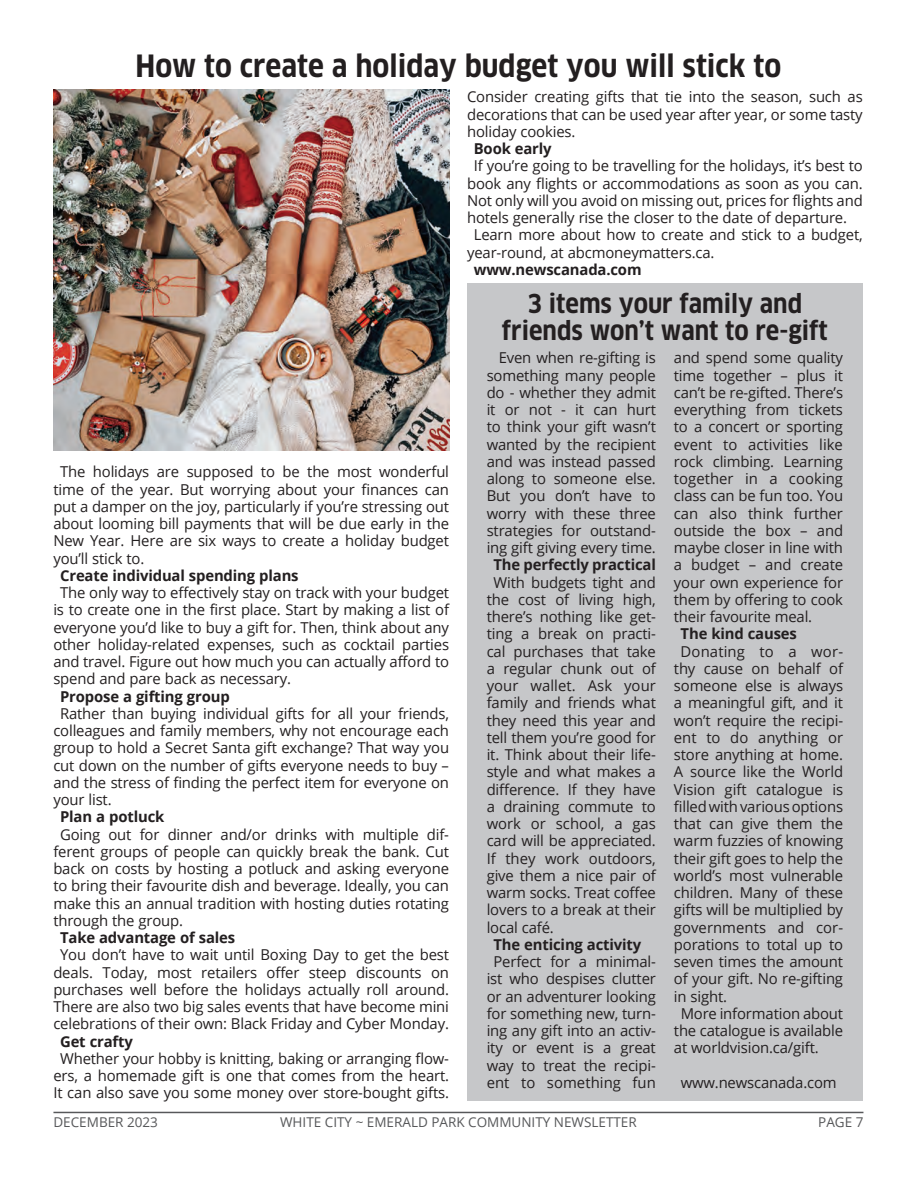
<style>
.page{position:relative;width:918px;height:1188px;background:#fff}
.page>*{position:absolute;margin:0;border:0;box-sizing:border-box;transform-origin:0 0}
.Body_Text{font:700 30px "Clan OT Narr";color:#231f20}
.Body_Text-2{font:700 25.5px/27px "Clan OT Narr";color:#231f20;text-align:center}
.Body_Text-3{font:15px/17.2px "Open Sans";letter-spacing:-.01em;color:#231f20;text-align:justify}
.Body_Text-4{font:700 15px "Open Sans";letter-spacing:-.01em;color:#231f20}
.t1{font:13.5px "Open Sans";color:#57585a}
</style>
<div class="page">
<hr style="left:53px;top:1112px;width:810px;height:1px;background:#57585a">
<img style="left:53px;top:90px;width:397px;height:360px">
<div style="left:467px;top:284px;width:396px;height:817px;background:#c6c7c9"></div>
<p class="Body_Text" style="left:136px;top:49px;width:647px">How to create a holiday budget you will stick to</p>
<p class="Body_Text-3" style="left:53px;top:463px;width:397px;text-indent:7px">The holidays are supposed to be the most wonderful time of the year. But worrying about your finances can put a damper on the joy, particularly if you’re stressing out about looming bill payments that will be due early in the New Year. Here are six ways to create a holiday budget you’ll stick to.</p>
<p class="Body_Text-4" style="left:60px;top:565px;width:240px">Create individual spending plans</p>
<p class="Body_Text-3" style="left:53px;top:584px;width:397px;text-indent:7px">The only way to effectively stay on track with your budget is to create one in the first place. Start by making a list of everyone you’d like to buy a gift for. Then, think about any other holiday-related expenses, such as cocktail parties and travel. Figure out how much you can actually afford to spend and pare back as necessary.</p>
<p class="Body_Text-4" style="left:60px;top:685px;width:171px">Propose a gifting group</p>
<p class="Body_Text-3" style="left:53px;top:704px;width:397px;text-indent:7px">Rather than buying individual gifts for all your friends, colleagues and family members, why not encourage each group to hold a Secret Santa gift exchange? That way you cut down on the number of gifts everyone needs to buy – and the stress of finding the perfect item for everyone on your list.</p>
<p class="Body_Text-4" style="left:60px;top:806px;width:106px">Plan a potluck</p>
<p class="Body_Text-3" style="left:53px;top:825px;width:397px;text-indent:7px">Going out for dinner and/or drinks with multiple dif&shy;ferent groups of people can quickly break the bank. Cut back on costs by hosting a potluck and asking everyone to bring their favourite dish and beverage. Ideally, you can make this an annual tradition with hosting duties rotating through the group.</p>
<p class="Body_Text-4" style="left:60px;top:927px;width:177px">Take advantage of sales</p>
<p class="Body_Text-3" style="left:53px;top:946px;width:397px;text-align:center">You don’t have to wait until Boxing Day to get the best deals. Today, most retailers offer steep discounts on purchases well before the holidays actually roll around.<br>There are also two big sales events that have become mini celebrations of their own: Black Friday and Cyber Monday.</p>
<p class="Body_Text-4" style="left:60px;top:1030px;width:74px">Get crafty</p>
<p class="Body_Text-3" style="left:53px;top:1049px;width:397px;text-align:center">Whether your hobby is knitting, baking or arranging flow&shy;ers, a homemade gift is one that comes from the heart.<br>It can also save you some money over store-bought gifts.</p>
<p class="Body_Text-3" style="left:467px;top:88px;width:397px">Consider creating gifts that tie into the season, such as decorations that can be used year after year, or some tasty holiday cookies.</p>
<p class="Body_Text-4" style="left:474px;top:138px;width:79px">Book early</p>
<p class="Body_Text-3" style="left:467px;top:157px;width:397px;text-indent:7px">If you’re going to be travelling for the holidays, it’s best to book any flights or accommodations as soon as you can.<br>Not only will you avoid on missing out, prices for flights and hotels generally rise the closer to the date of departure.</p>
<p class="Body_Text-3" style="left:467px;top:226px;width:397px;text-indent:7px">Learn more about how to create and stick to a budget, year-round, at abcmoneymatters.ca.</p>
<p class="Body_Text-4" style="left:474px;top:259px;width:169px">www.newscanada.com</p>
<p class="Body_Text-2" style="left:502px;top:290px;width:327px">3 items your family and friends won’t want to re-gift</p>
<p class="Body_Text-3" style="left:487px;top:349px;width:171px;text-indent:12px">Even when re-gifting is something many people do - whether they admit it or not - it can hurt to think your gift wasn’t wanted by the recipient and was instead passed along to someone else.<br>But you don’t have to worry with these three strategies for outstand&shy;ing gift giving every time.</p>
<p class="Body_Text-4" style="left:493px;top:554px;width:164px">The perfectly practical</p>
<p class="Body_Text-3" style="left:487px;top:573px;width:171px;text-indent:7px">With budgets tight and the cost of living high, there’s nothing like get&shy;ting a break on practi&shy;cal purchases that take a regular chunk out of your wallet. Ask your family and friends what they need this year and tell them you’re good for it. Think about their life&shy;style and what makes a difference. If they have a draining commute to work or school, a gas card will be appreciated.<br>If they work outdoors, give them a nice pair of warm socks. Treat coffee lovers to a break at their local café.</p>
<p class="Body_Text-4" style="left:493px;top:934px;width:149px">The enticing activity</p>
<p class="Body_Text-3" style="left:487px;top:953px;width:171px;text-align:center">Perfect for a minimal&shy;ist who despises clutter or an adventurer looking for something new, turn&shy;ing any gift into an activ&shy;ity or event is a great way to treat the recipi&shy;ent to something fun</p>
<p class="Body_Text-3" style="left:674px;top:349px;width:171px">and spend some quality time together – plus it can’t be re-gifted. There’s everything from tickets to a concert or sporting event to activities like rock climbing. Learning together in a cooking class can be fun too. You can also think further outside the box – and maybe closer in line with a budget – and create your own experience for them by offering to cook their favourite meal.</p>
<p class="Body_Text-4" style="left:681px;top:623px;width:118px">The kind causes</p>
<p class="Body_Text-3" style="left:674px;top:642px;width:171px;text-indent:7px">Donating to a wor&shy;thy cause on behalf of someone else is always a meaningful gift, and it won’t require the recipi&shy;ent to do anything or store anything at home.<br>A source like the World Vision gift catalogue is filled with various options that can give them the warm fuzzies of knowing their gift goes to help the world’s most vulnerable children. Many of these gifts will be multiplied by governments and cor&shy;porations to total up to seven times the amount of your gift. No re-gifting in sight.</p>
<p class="Body_Text-3" style="left:674px;top:1004px;width:171px;text-indent:7px">More information about the catalogue is available at worldvision.ca/gift.</p>
<p class="Body_Text-3" style="left:681px;top:1073px;width:158px">www.newscanada.com</p>
<p class="t1" style="left:53px;top:1113px;width:106px">DECEMBER 2023</p>
<p class="t1" style="left:280px;top:1113px;width:358px">WHITE CITY ~ EMERALD PARK COMMUNITY NEWSLETTER</p>
<p class="t1" style="left:818px;top:1113px;width:47px">PAGE 7</p>
</div>
